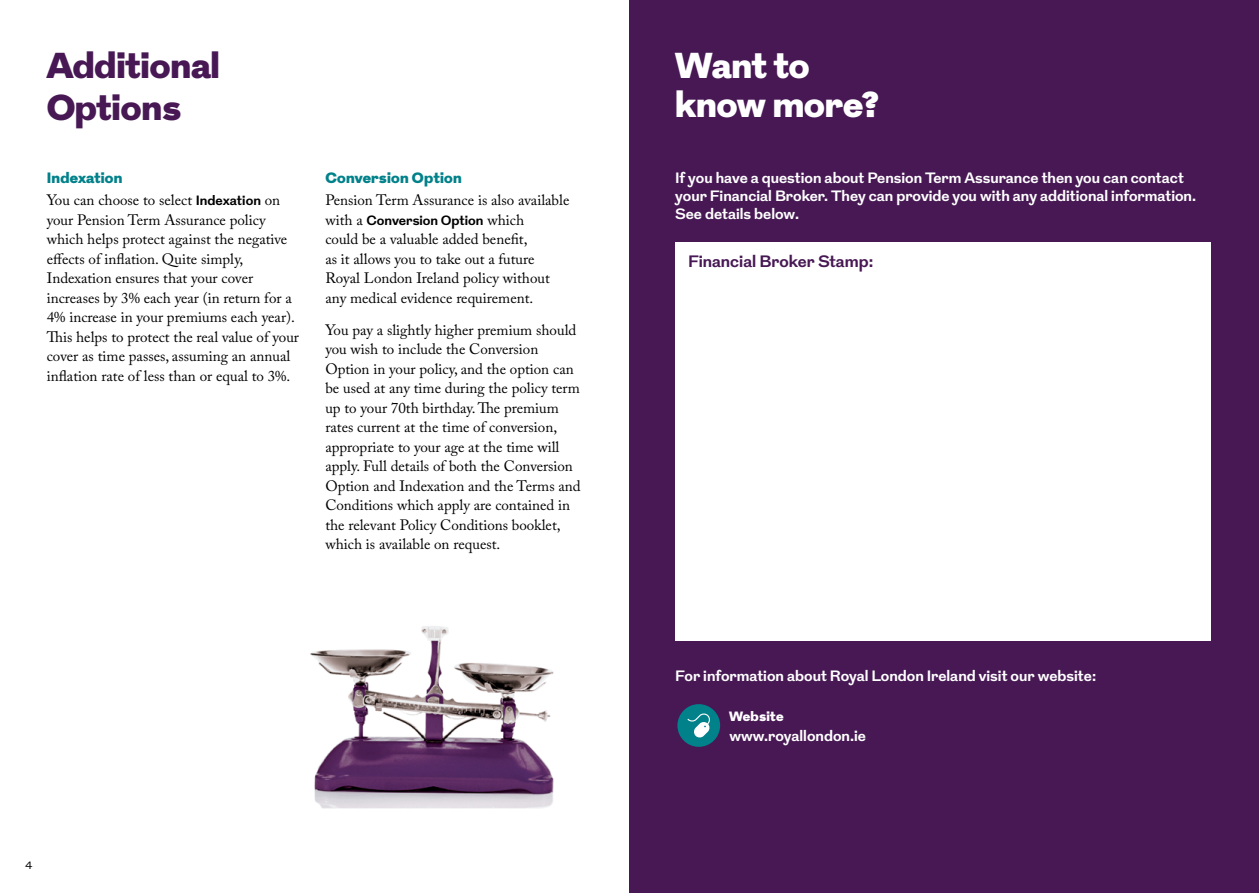
<style>
.page{position:relative;width:1259px;height:893px;background:#fff}
.page>*{position:absolute;margin:0;border:0;box-sizing:border-box;transform-origin:0 0}
.t1{font:900 36px/42px "Grot";color:#471854}
.t2{font:900 36px/39px "Grot";color:#fff}
.t3{font:700 16.5px "Grot";color:#471854}
.t4{font:15px/19.5px "Adobe Caslon Pro";color:#000}
.t5{font:700 15px/18px "Grot";color:#fff}
.t6{font:900 15px "Grot";letter-spacing:.015em;color:#01818a}
.t7{font:700 13.5px "Grot";color:#000}
.t8{font:900 13.5px "Grot";letter-spacing:.02em;color:#fff}
.t9{font:10.5px "Grot";color:#000}
.s1{font-family:"Grot";font-weight:700;font-size:13.5px}
.s2{font-family:"Adobe Caslon Pro";font-weight:400;font-size:15px}
</style>
<div class="page">
<div style="left:629px;top:0;width:630px;height:893px;background:#471854"></div>
<div style="left:675px;top:242px;width:536px;height:398px;background:#fff"></div>
<div style="left:677px;top:704px;width:43px;height:43px;background:#01818a;border-radius:50%"></div>
<svg style="left:687px;top:713px;width:23px;height:25px"></svg>
<img style="left:310px;top:626px;width:244px;height:183px">
<h1 class="t1" style="left:47px;top:46px;width:175px">Additional<br>Options</h1>
<p class="t6" style="left:47px;top:167px;width:77px">Indexation</p>
<p class="t4" style="left:47px;top:190px;width:254px">You can choose to select <span class="s1">Indexation</span> on your Pension Term Assurance policy which helps protect against the negative effects of inflation. Quite simply, Indexation ensures that your cover increases by 3% each year (in return for a 4% increase in your premiums each year).<br>This helps to protect the real value of your cover as time passes, assuming an annual inflation rate of less than or equal to 3%.</p>
<p class="t6" style="left:325px;top:167px;width:138px">Conversion Option</p>
<p class="t4" style="left:325px;top:190px;width:245px">Pension Term Assurance is also available</p>
<p class="t7" style="left:325px;top:211px;width:200px"><span class="s2">with a</span> Conversion Option <span class="s2">which</span></p>
<p class="t4" style="left:325px;top:229px;width:226px">could be a valuable added benefit,<br>as it allows you to take out a future Royal London Ireland policy without any medical evidence requirement.</p>
<p class="t4" style="left:325px;top:320px;width:257px">You pay a slightly higher premium should you wish to include the Conversion Option in your policy, and the option can be used at any time during the policy term up to your 70th birthday. The premium rates current at the time of conversion, appropriate to your age at the time will apply. Full details of both the Conversion Option and Indexation and the Terms and Conditions which apply are contained in the relevant Policy Conditions booklet, which is available on request.</p>
<p class="t9" style="left:26px;top:859px;width:8px">4</p>
<h1 class="t2" style="left:675px;top:48px;width:205px">Want to know more?</h1>
<p class="t5" style="left:675px;top:169px;width:522px">If you have a question about Pension Term Assurance then you can contact your Financial Broker. They can provide you with any additional information.<br>See details below.</p>
<p class="t3" style="left:688px;top:251px;width:187px">Financial Broker Stamp:</p>
<p class="t5" style="left:675px;top:667px;width:423px">For information about Royal London Ireland visit our website:</p>
<p class="t8" style="left:729px;top:707px;width:56px">Website</p>
<p class="t5" style="left:729px;top:727px;width:138px">www.royallondon.ie</p>
</div>
